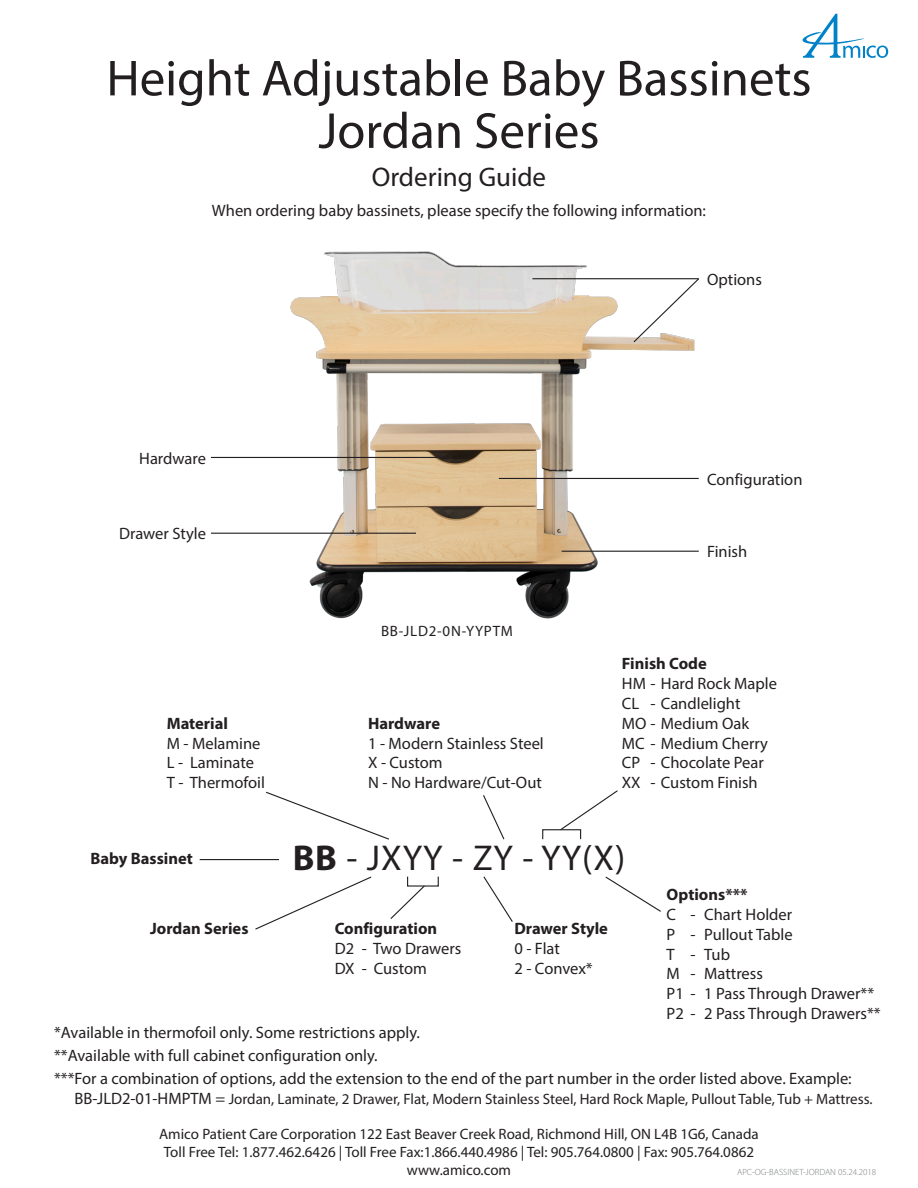
<style>
.page{position:relative;width:918px;height:1188px;background:#fff}
.page>*{position:absolute;margin:0;border:0;box-sizing:border-box;transform-origin:0 0}
.heading1{font:51px/52.5px "Myriad Pro";color:#231f20;text-align:center}
.matrix_part_number{font:36px "Myriad Pro";letter-spacing:.03em;color:#231f20}
.heading1-2{font:27px "Myriad Pro";color:#231f20}
.notes{font:16.5px "Myriad Pro";color:#231f20}
.matrix_options{font:16.5px/19.8px "Myriad Pro";color:#231f20}
.matrix_options_-_wid{font:16.5px "Myriad Pro";color:#231f20}
.matrix_heading{font:700 16.5px "Myriad Pro";color:#231f20}
.heading3{font:16.5px "Myriad Pro";color:#231f20}
.labels{font:16.5px "Myriad Pro";color:#231f20}
.notes-2{font:15px/18px "Myriad Pro";color:#231f20;text-align:center}
.PART_NUMBER_below_ma{font:15px "Myriad Pro";letter-spacing:.05em;color:#231f20}
.code{font:300 9px "Myriad Pro";color:#7a7c7f}
.s1{font-weight:700}
.s2{font-size:16.5px}
</style>
<div class="page">
<svg style="left:802px;top:14px;width:86px;height:44px"></svg>
<hr style="left:200px;top:859px;width:79px;height:1px;background:#231f20">
<svg style="left:266px;top:791px;width:123px;height:49px"></svg>
<svg style="left:483px;top:876px;width:30px;height:46px"></svg>
<svg style="left:390px;top:887px;width:34px;height:32px"></svg>
<div style="left:542px;top:829px;width:39px;height:11px;border:1px solid #231f20"></div>
<svg style="left:559px;top:790px;width:59px;height:41px"></svg>
<svg style="left:605px;top:876px;width:56px;height:36px"></svg>
<svg style="left:483px;top:795px;width:22px;height:45px"></svg>
<svg style="left:255px;top:876px;width:117px;height:54px"></svg>
<img style="left:247px;top:251px;width:452px;height:368px">
<hr style="left:211px;top:533px;width:205px;height:1px;background:#231f20">
<hr style="left:211px;top:457px;width:241px;height:1px;background:#231f20">
<hr style="left:499px;top:478px;width:200px;height:1px;background:#231f20">
<hr style="left:532px;top:278px;width:167px;height:1px;background:#231f20">
<svg style="left:632px;top:277px;width:67px;height:66px"></svg>
<hr style="left:562px;top:551px;width:137px;height:1px;background:#231f20">
<p class="heading1" style="left:106px;top:51px;width:707px">Height Adjustable Baby Bassinets<br>Jordan Series</p>
<p class="heading1-2" style="left:372px;top:160px;width:176px">Ordering Guide</p>
<p class="heading3" style="left:212px;top:200px;width:496px">When ordering baby bassinets, please specify the following information:</p>
<p class="labels" style="left:707px;top:269px;width:56px">Options</p>
<p class="labels" style="left:139px;top:448px;width:68px">Hardware</p>
<p class="labels" style="left:119px;top:524px;width:88px">Drawer Style</p>
<p class="matrix_heading" style="left:167px;top:712px;width:63px">Material</p>
<p class="matrix_options" style="left:167px;top:733px;width:95px">M - Melamine<br>L - Laminate</p>
<p class="matrix_options" style="left:167px;top:772px;width:100px">T - Thermofoil</p>
<p class="matrix_heading" style="left:90px;top:848px;width:104px">Baby Bassinet</p>
<p class="matrix_heading" style="left:150px;top:918px;width:100px">Jordan Series</p>
<p class="labels" style="left:707px;top:469px;width:97px">Configuration</p>
<p class="PART_NUMBER_below_ma" style="left:381px;top:622px;width:133px">BB-JLD2-0N-YYPTM</p>
<p class="matrix_heading" style="left:368px;top:712px;width:74px">Hardware</p>
<p class="matrix_options_-_wid" style="left:368px;top:733px;width:177px">1 - Modern Stainless Steel</p>
<p class="matrix_options_-_wid" style="left:368px;top:753px;width:76px">X - Custom</p>
<p class="matrix_options_-_wid" style="left:368px;top:772px;width:175px">N - No Hardware/Cut-Out</p>
<p class="labels" style="left:707px;top:542px;width:42px">Finish</p>
<p class="matrix_heading" style="left:622px;top:653px;width:86px">Finish Code</p>
<p class="matrix_options_-_wid" style="left:622px;top:673px;width:157px">HM - Hard Rock Maple</p>
<p class="matrix_options_-_wid" style="left:622px;top:693px;width:120px">CL - Candlelight</p>
<p class="matrix_options_-_wid" style="left:622px;top:713px;width:129px">MO - Medium Oak</p>
<p class="matrix_options_-_wid" style="left:622px;top:733px;width:148px">MC - Medium Cherry</p>
<p class="matrix_options_-_wid" style="left:622px;top:753px;width:144px">CP - Chocolate Pear</p>
<p class="matrix_options_-_wid" style="left:622px;top:772px;width:137px">XX - Custom Finish</p>
<p class="matrix_part_number" style="left:293px;top:836px;width:334px"><span class="s1">BB</span> - JXYY - ZY - YY(X)</p>
<p class="matrix_heading" style="left:335px;top:918px;width:104px">Configuration</p>
<p class="matrix_options" style="left:335px;top:938px;width:128px">D2 - Two Drawers</p>
<p class="matrix_options" style="left:335px;top:958px;width:94px">DX - Custom</p>
<p class="matrix_heading" style="left:514px;top:918px;width:95px">Drawer Style</p>
<p class="matrix_options" style="left:514px;top:938px;width:47px">0 - Flat</p>
<p class="matrix_options" style="left:514px;top:958px;width:80px">2 - Convex*</p>
<p class="matrix_heading" style="left:667px;top:884px;width:83px">Options***</p>
<p class="matrix_options" style="left:667px;top:904px;width:127px">C - Chart Holder</p>
<p class="matrix_options" style="left:667px;top:924px;width:127px">P - Pullout Table</p>
<p class="matrix_options" style="left:667px;top:944px;width:65px">T - Tub</p>
<p class="matrix_options" style="left:667px;top:964px;width:98px">M - Mattress</p>
<p class="matrix_options" style="left:667px;top:983px;width:209px">P1 - 1 Pass Through Drawer**</p>
<p class="matrix_options" style="left:667px;top:1003px;width:216px">P2 - 2 Pass Through Drawers**</p>
<p class="notes" style="left:54px;top:1023px;width:367px">*Available in thermofoil only. Some restrictions apply.</p>
<p class="notes" style="left:54px;top:1046px;width:325px">**Available with full cabinet configuration only.</p>
<p class="notes" style="left:54px;top:1069px;width:799px">***For a combination of options, add the extension to the end of the part number in the order listed above. Example:</p>
<p class="notes-2" style="left:75px;top:1090px;width:800px"><span class="s2">BB-JLD2-01-HMPTM =</span> Jordan, Laminate, 2 Drawer, Flat, Modern Stainless Steel, Hard Rock Maple, Pullout Table, Tub + Mattress.</p>
<p class="notes-2" style="left:159px;top:1125px;width:601px">Amico Patient Care Corporation 122 East Beaver Creek Road, Richmond Hill, ON L4B 1G6, Canada<br>Toll Free Tel: 1.877.462.6426 | Toll Free Fax:1.866.440.4986 | Tel: 905.764.0800 | Fax: 905.764.0862 www.amico.com</p>
<p class="code" style="left:737px;top:1166px;width:141px">APC-OG-BASSINET-JORDAN 05.24.2018</p>
</div>
